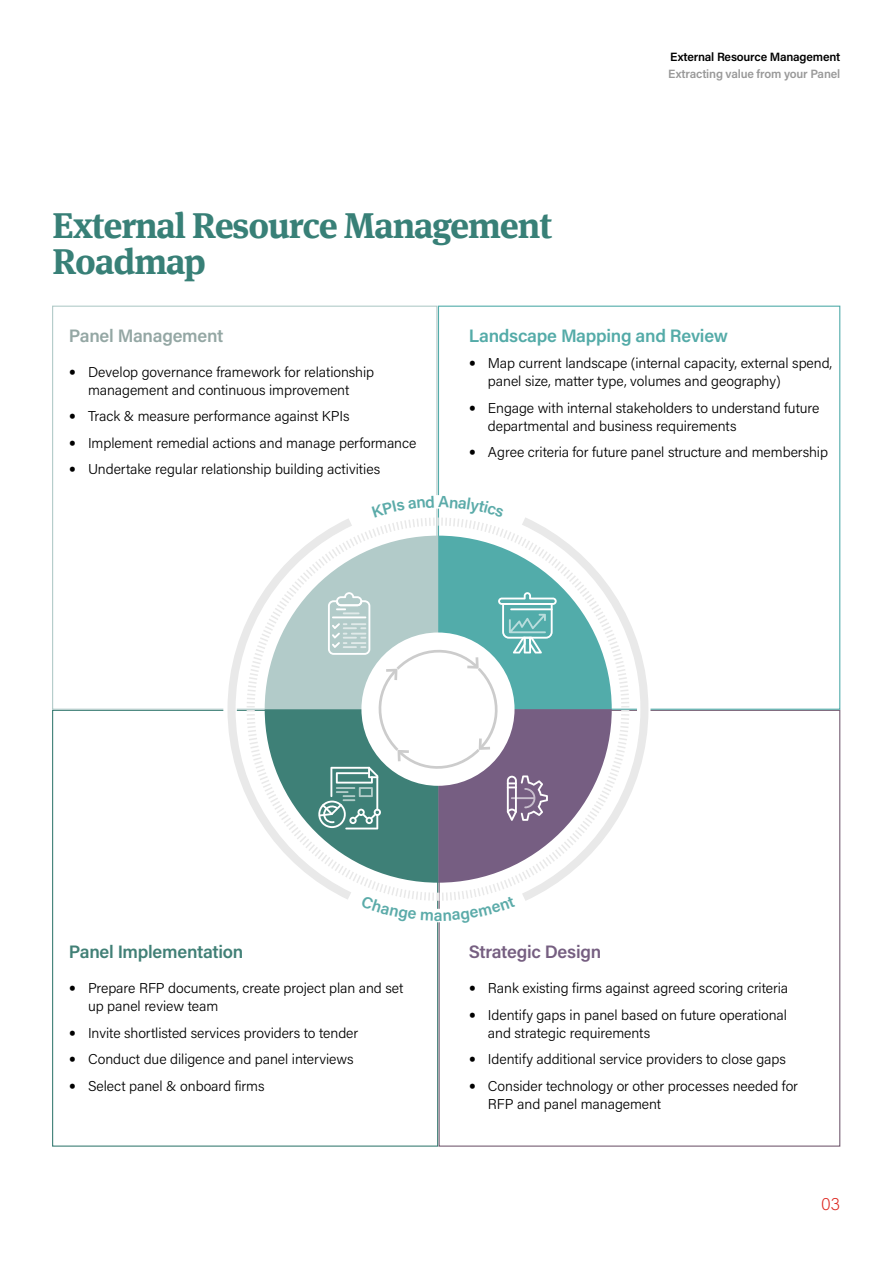
<style>
.page{position:relative;width:893px;height:1263px;background:#fff}
.page>*{position:absolute;margin:0;border:0;box-sizing:border-box;transform-origin:0 0}
.t1{font:700 36px/36px "Meta Serif Offc Pro";letter-spacing:-.03em;color:#388077}
.t2{font:600 18px "Acumin Pro";letter-spacing:-.015em;color:#54aba8}
.t3{font:600 18px "Acumin Pro";letter-spacing:-.015em;color:#418076}
.t4{font:600 18px "Acumin Pro";letter-spacing:-.015em;color:#765f81}
.t5{font:600 18px "Acumin Pro";letter-spacing:-.015em;color:#94a7a4}
.t6{font:200 18px "Acumin Pro";color:#dd2720}
.t7{font:600 16.2px "Acumin Pro";color:#5baba9}
.t8{font:300 14.25px/18px "Acumin Pro";letter-spacing:-.005em;color:#000}
.t9{font:600 12px "Acumin Pro";letter-spacing:-.015em;color:#999}
.t10{font:600 12px "Acumin Pro";letter-spacing:-.015em;color:#000}
.s1{font-family:"Meta Serif Offc Pro";font-weight:400}
</style>
<div class="page">
<svg style="left:361px;top:518px;width:151px;height:384px"></svg>
<svg style="left:223px;top:519px;width:138px;height:380px"></svg>
<svg style="left:513px;top:518px;width:139px;height:383px"></svg>
<svg style="left:265px;top:536px;width:347px;height:347px"></svg>
<svg style="left:436px;top:495px;width:3px;height:23px"></svg>
<svg style="left:361px;top:895px;width:72px;height:7px"></svg>
<svg style="left:444px;top:896px;width:71px;height:6px"></svg>
<h1 class="t1" style="left:53px;top:204px;width:501px">External Resource Management<br>Roadmap</h1>
<p class="t10" style="left:670px;top:49px;width:172px">External Resource Management</p>
<p class="t9" style="left:668px;top:65px;width:174px">Extracting value from your Panel</p>
<p class="t5" style="left:69px;top:323px;width:156px">Panel Management</p>
<p class="t8" style="left:69px;top:362px;width:307px;text-align:center"><span class="s1">•</span> Develop governance framework for relationship management and continuous improvement</p>
<p class="t8" style="left:69px;top:407px;width:282px"><span class="s1">•</span> Track &amp; measure performance against KPIs</p>
<p class="t8" style="left:69px;top:433px;width:349px"><span class="s1">•</span> Implement remedial actions and manage performance</p>
<p class="t8" style="left:69px;top:460px;width:313px"><span class="s1">•</span> Undertake regular relationship building activities</p>
<p class="t2" style="left:469px;top:323px;width:261px">Landscape Mapping and Review</p>
<p class="t8" style="left:488px;top:354px;width:346px;text-indent:-19px"><span class="s1">•</span> Map current landscape (internal capacity, external spend, panel size, matter type, volumes and geography)</p>
<p class="t8" style="left:488px;top:398px;width:333px;text-indent:-19px"><span class="s1">•</span> Engage with internal stakeholders to understand future departmental and business requirements</p>
<p class="t8" style="left:469px;top:443px;width:361px"><span class="s1">•</span> Agree criteria for future panel structure and membership</p>
<p class="t3" style="left:69px;top:939px;width:176px">Panel Implementation</p>
<p class="t8" style="left:88px;top:979px;width:317px;text-indent:-19px"><span class="s1">•</span> Prepare RFP documents, create project plan and set up panel review team</p>
<p class="t8" style="left:69px;top:1023px;width:291px"><span class="s1">•</span> Invite shortlisted services providers to tender</p>
<p class="t8" style="left:69px;top:1050px;width:286px"><span class="s1">•</span> Conduct due diligence and panel interviews</p>
<p class="t8" style="left:69px;top:1076px;width:197px"><span class="s1">•</span> Select panel &amp; onboard firms</p>
<p class="t7" style="left:434px;top:904px;width:11px">a</p>
<p class="t4" style="left:469px;top:939px;width:134px">Strategic Design</p>
<p class="t8" style="left:469px;top:979px;width:321px"><span class="s1">•</span> Rank existing firms against agreed scoring criteria</p>
<p class="t8" style="left:488px;top:1005px;width:301px;text-indent:-19px"><span class="s1">•</span> Identify gaps in panel based on future operational and strategic requirements</p>
<p class="t8" style="left:469px;top:1050px;width:319px"><span class="s1">•</span> Identify additional service providers to close gaps</p>
<p class="t8" style="left:488px;top:1076px;width:312px;text-indent:-19px"><span class="s1">•</span> Consider technology or other processes needed for<br>RFP and panel management</p>
<p class="t6" style="left:821px;top:1192px;width:21px">03</p>
</div>
